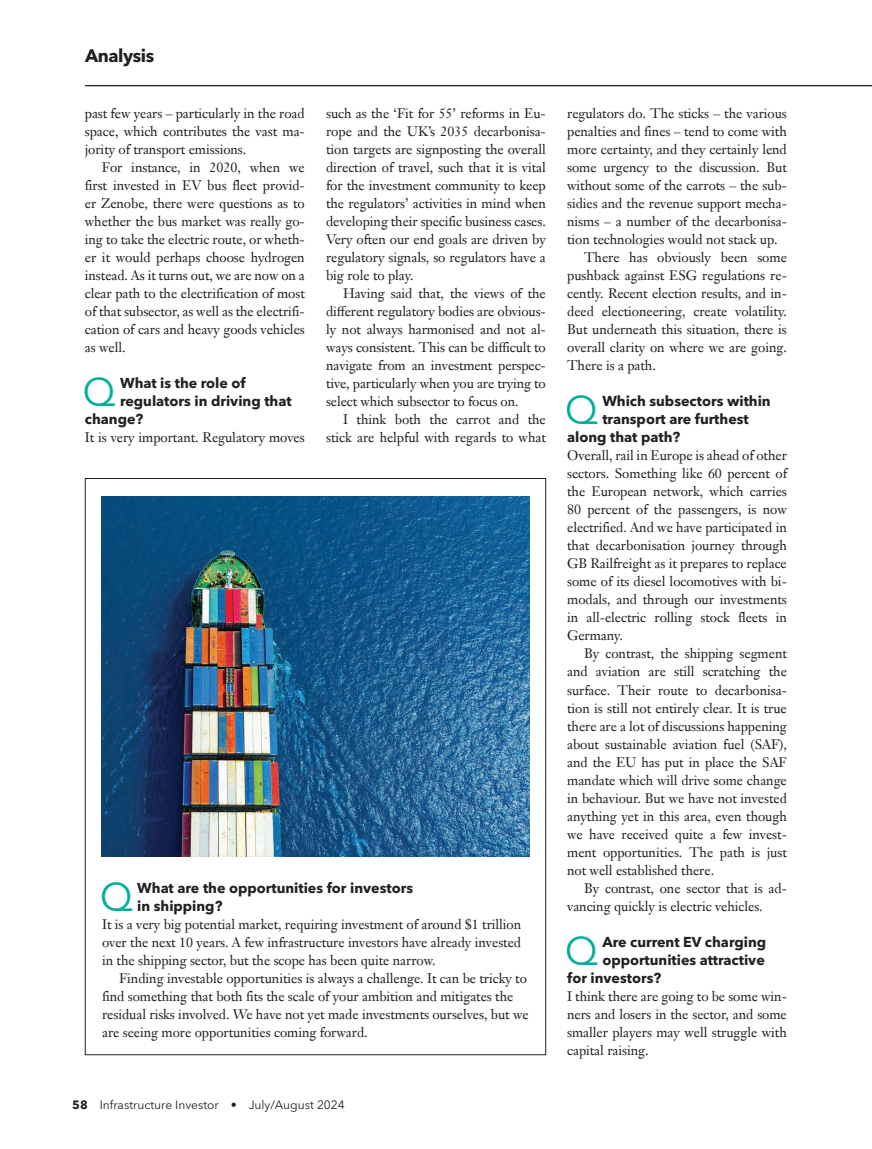
<style>
.page{position:relative;width:872px;height:1149px;background:#fff}
.page>*{position:absolute;margin:0;border:0;box-sizing:border-box;transform-origin:0 0}
.E_Analysis_Q_A_Quest{font:39.6px "Avenir Next LT Pro";color:#00ae9a}
.t1{font:700 18px "Avenir Next LT Pro";letter-spacing:-.025em;color:#231f20}
.E_Analysis_Q_A_Quest-2{font:700 14.25px/18px "Avenir Next LT Pro";color:#231f20}
.G__Analysis_Body_Ind{font:13.5px/18px "Janson Text LT Pro";letter-spacing:-.005em;color:#231f20;text-align:justify}
.F_Analysis_Body_NO_i{font:13.5px/18px "Janson Text LT Pro";letter-spacing:-.005em;color:#231f20;text-align:justify}
.F1_Analysis_BoxOut_B{font:13.5px/18px "Janson Text LT Pro";letter-spacing:-.005em;color:#231f20;text-align:justify}
.Folio_Date__Publicat{font:12px "Avenir Next LT Pro";color:#231f20}
.s1{font-weight:700}
</style>
<div class="page">
<hr style="left:85px;top:85px;width:787px;height:1px;background:#231f20">
<img style="left:101px;top:496px;width:428px;height:360px">
<h2 class="t1" style="left:85px;top:45px;width:71px">Analysis</h2>
<p class="G__Analysis_Body_Ind" style="left:85px;top:104px;width:221px">past few years – particularly in the road space, which contributes the vast ma&shy;jority of transport emissions.</p>
<p class="G__Analysis_Body_Ind" style="left:85px;top:158px;width:221px;text-indent:17px">For instance, in 2020, when we first invested in EV bus fleet provid&shy;er Zenobe, there were questions as to whether the bus market was really go&shy;ing to take the electric route, or wheth&shy;er it would perhaps choose hydrogen instead. As it turns out, we are now on a clear path to the electrification of most of that subsector, as well as the electrifi&shy;cation of cars and heavy goods vehicles as well.</p>
<p class="E_Analysis_Q_A_Quest" style="left:83px;top:368px;width:35px">Q</p>
<p class="E_Analysis_Q_A_Quest-2" style="left:120px;top:374px;width:127px">What is the role of</p>
<p class="E_Analysis_Q_A_Quest-2" style="left:120px;top:392px;width:173px">regulators in driving that</p>
<p class="E_Analysis_Q_A_Quest-2" style="left:85px;top:410px;width:60px">change?</p>
<p class="F_Analysis_Body_NO_i" style="left:85px;top:428px;width:221px">It is very important. Regulatory moves</p>
<p class="F_Analysis_Body_NO_i" style="left:326px;top:104px;width:221px">such as the ‘Fit for 55’ reforms in Eu&shy;rope and the UK’s 2035 decarbonisa&shy;tion targets are signposting the overall direction of travel, such that it is vital for the investment community to keep the regulators’ activities in mind when developing their specific business cases.<br>Very often our end goals are driven by regulatory signals, so regulators have a big role to play.</p>
<p class="G__Analysis_Body_Ind" style="left:326px;top:284px;width:221px;text-indent:17px">Having said that, the views of the different regulatory bodies are obvious&shy;ly not always harmonised and not al&shy;ways consistent. This can be difficult to navigate from an investment perspec&shy;tive, particularly when you are trying to select which subsector to focus on.</p>
<p class="G__Analysis_Body_Ind" style="left:326px;top:410px;width:221px;text-align:right">I think both the carrot and the stick are helpful with regards to what</p>
<p class="E_Analysis_Q_A_Quest" style="left:100px;top:872px;width:35px">Q</p>
<p class="E_Analysis_Q_A_Quest-2" style="left:137px;top:878px;width:277px">What are the opportunities for investors in shipping?</p>
<p class="F1_Analysis_BoxOut_B" style="left:102px;top:914px;width:421px">It is a very big potential market, requiring investment of around $1 trillion over the next 10 years. A few infrastructure investors have already invested in the shipping sector, but the scope has been quite narrow.</p>
<p class="F1_Analysis_BoxOut_B" style="left:102px;top:968px;width:428px;text-align:left;text-indent:17px">Finding investable opportunities is always a challenge. It can be tricky to find something that both fits the scale of your ambition and mitigates the residual risks involved. We have not yet made investments ourselves, but we are seeing more opportunities coming forward.</p>
<p class="Folio_Date__Publicat" style="left:72px;top:1097px;width:274px"><span class="s1">58</span> Infrastructure Investor • July/August 2024</p>
<p class="G__Analysis_Body_Ind" style="left:567px;top:104px;width:221px">regulators do. The sticks – the various penalties and fines – tend to come with more certainty, and they certainly lend some urgency to the discussion. But without some of the carrots – the sub&shy;sidies and the revenue support mecha&shy;nisms – a number of the decarbonisa&shy;tion technologies would not stack up.</p>
<p class="G__Analysis_Body_Ind" style="left:567px;top:248px;width:221px;text-indent:17px">There has obviously been some pushback against ESG regulations re&shy;cently. Recent election results, and in&shy;deed electioneering, create volatility.<br>But underneath this situation, there is overall clarity on where we are going.<br>There is a path.</p>
<p class="E_Analysis_Q_A_Quest" style="left:565px;top:386px;width:35px">Q</p>
<p class="E_Analysis_Q_A_Quest-2" style="left:602px;top:392px;width:170px">Which subsectors within</p>
<p class="E_Analysis_Q_A_Quest-2" style="left:602px;top:410px;width:148px">transport are furthest</p>
<p class="E_Analysis_Q_A_Quest-2" style="left:567px;top:428px;width:115px">along that path?</p>
<p class="F_Analysis_Body_NO_i" style="left:567px;top:446px;width:221px">Overall, rail in Europe is ahead of other sectors. Something like 60 percent of the European network, which carries 80 percent of the passengers, is now electrified. And we have participated in that decarbonisation journey through GB Railfreight as it prepares to replace some of its diesel locomotives with bi&shy;modals, and through our investments in all-electric rolling stock fleets in Germany.</p>
<p class="G__Analysis_Body_Ind" style="left:567px;top:644px;width:221px;text-indent:17px">By contrast, the shipping segment and aviation are still scratching the surface. Their route to decarbonisa&shy;tion is still not entirely clear. It is true there are a lot of discussions happening about sustainable aviation fuel (SAF), and the EU has put in place the SAF mandate which will drive some change in behaviour. But we have not invested anything yet in this area, even though we have received quite a few invest&shy;ment opportunities. The path is just not well established there.</p>
<p class="G__Analysis_Body_Ind" style="left:567px;top:878px;width:221px;text-indent:17px">By contrast, one sector that is ad&shy;vancing quickly is electric vehicles.</p>
<p class="E_Analysis_Q_A_Quest" style="left:565px;top:926px;width:35px">Q</p>
<p class="E_Analysis_Q_A_Quest-2" style="left:602px;top:932px;width:165px">Are current EV charging</p>
<p class="E_Analysis_Q_A_Quest-2" style="left:602px;top:950px;width:164px">opportunities attractive</p>
<p class="E_Analysis_Q_A_Quest-2" style="left:567px;top:968px;width:96px">for investors?</p>
<p class="F_Analysis_Body_NO_i" style="left:567px;top:986px;width:221px">I think there are going to be some win&shy;ners and losers in the sector, and some smaller players may well struggle with capital raising.</p>
</div>
